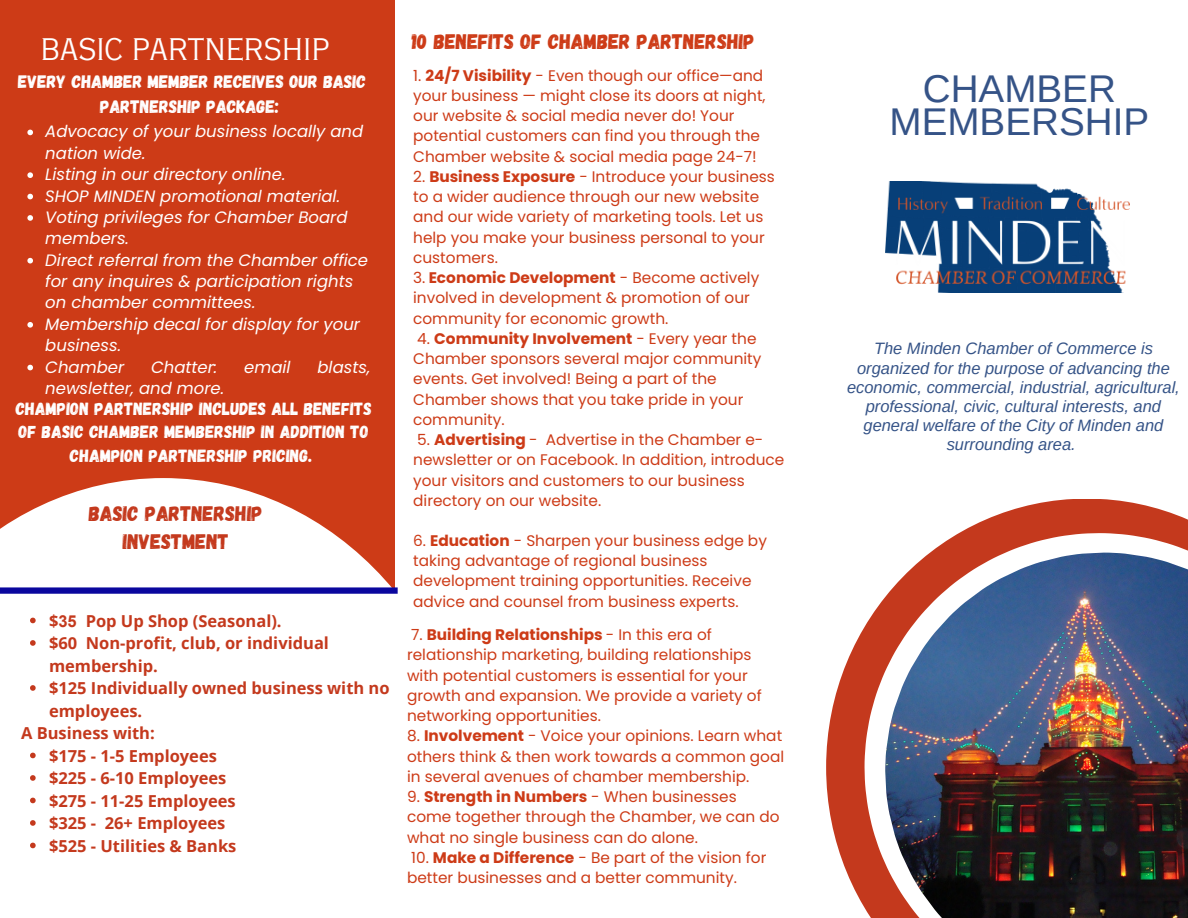
<style>
.page{position:relative;width:1188px;height:918px;background:#fff}
.page>*{position:absolute;margin:0;border:0;box-sizing:border-box;transform-origin:0 0}
.t1{font:38.7px/32.7px "Arimo";color:#355387;text-align:center}
.t2{font:29.7px "Copperplate Gothic LT Pro 29 AB";color:#fff}
.t3{font:21px "Gagalin";color:#cd3b17}
.t4{font:21px/28.2px "Gagalin";color:#c4391d;text-align:center}
.t5{font:18px/24.8px "Gagalin";color:#fff;text-align:center}
.t6{font:17.55px/23.7px "Gagalin";letter-spacing:.005em;color:#fff;text-align:center}
.t7{font:italic 16.5px/21.3px "Poppins";color:#fff}
.t8{font:700 16.5px/22.5px "Open Sans";color:#c4391d}
.t9{font:italic 16.5px/19.2px "Arimo";color:#355387;text-align:center}
.t10{font:15.3px/20.2px "Poppins";color:#cd3b17}
.s1{font-family:"Arial"}
.s2{font-weight:700}
</style>
<div class="page">
<div style="left:0;top:0;width:395px;height:887px;background:#cd3b17"></div>
<svg style="left:826px;top:499px;width:362px;height:410px"></svg>
<svg style="left:865px;top:533px;width:323px;height:385px"></svg>
<img style="left:885px;top:553px;width:303px;height:365px">
<div style="left:0;top:478px;width:395px;height:409px;background:#fff"></div>
<div style="left:0;top:587px;width:398px;height:7px;background:#0a079e"></div>
<img style="left:885px;top:181px;width:244px;height:112px">
<svg style="left:27px;top:130px;width:6px;height:5px"></svg>
<svg style="left:27px;top:172px;width:6px;height:6px"></svg>
<svg style="left:27px;top:194px;width:6px;height:5px"></svg>
<svg style="left:27px;top:215px;width:6px;height:6px"></svg>
<svg style="left:27px;top:258px;width:6px;height:5px"></svg>
<svg style="left:27px;top:322px;width:6px;height:6px"></svg>
<svg style="left:27px;top:365px;width:6px;height:5px"></svg>
<svg style="left:30px;top:618px;width:6px;height:5px"></svg>
<svg style="left:30px;top:640px;width:6px;height:6px"></svg>
<svg style="left:30px;top:685px;width:6px;height:6px"></svg>
<svg style="left:30px;top:753px;width:6px;height:5px"></svg>
<svg style="left:30px;top:775px;width:6px;height:6px"></svg>
<svg style="left:30px;top:798px;width:6px;height:5px"></svg>
<svg style="left:30px;top:820px;width:6px;height:6px"></svg>
<svg style="left:30px;top:843px;width:6px;height:5px"></svg>
<p class="t2" style="left:40px;top:39px;width:291px">BASIC PARTNERSHIP</p>
<p class="t5" style="left:18px;top:69px;width:349px">EVERY CHAMBER MEMBER RECEIVES OUR BASIC<br>PARTNERSHIP PACKAGE:</p>
<p class="t7" style="left:45px;top:121px;width:320px">Advocacy of your business locally and nation wide.</p>
<p class="t7" style="left:45px;top:164px;width:242px">Listing in our directory online.</p>
<p class="t7" style="left:45px;top:185px;width:296px">SHOP MINDEN promotional material.</p>
<p class="t7" style="left:45px;top:207px;width:304px">Voting privileges for Chamber Board members.</p>
<p class="t7" style="left:45px;top:249px;width:324px">Direct referral from the Chamber office for any inquires &amp; participation rights on chamber committees.</p>
<p class="t7" style="left:45px;top:313px;width:316px">Membership decal for display for your business.</p>
<p class="t7" style="left:45px;top:356px;width:80px">Chamber</p>
<p class="t7" style="left:151px;top:356px;width:68px">Chatter:</p>
<p class="t7" style="left:244px;top:356px;width:48px">email</p>
<p class="t7" style="left:317px;top:356px;width:54px">blasts,</p>
<p class="t7" style="left:45px;top:378px;width:180px">newsletter, and more.</p>
<p class="t6" style="left:16px;top:396px;width:358px">CHAMPION PARTNERSHIP INCLUDES ALL BENEFITS<br>OF BASIC CHAMBER MEMBERSHIP IN ADDITION TO<br>CHAMPION PARTNERSHIP PRICING.</p>
<p class="t4" style="left:89px;top:498px;width:175px">BASIC PARTNERSHIP<br>INVESTMENT</p>
<p class="t8" style="left:49px;top:609px;width:342px">$<span class="s1">35</span> Pop Up Shop (Seasonal).<br>$60 Non-profit, club, or individual membership.<br>$125 Individually owned business with no employees.</p>
<p class="t8" style="left:49px;top:744px;width:169px">$175 - 1-5 Employees</p>
<p class="t8" style="left:49px;top:766px;width:179px">$225 - 6-10 Employees</p>
<p class="t8" style="left:49px;top:789px;width:188px">$275 - 11-25 Employees</p>
<p class="t8" style="left:49px;top:811px;width:178px">$325 - 26+ Employees</p>
<p class="t8" style="left:49px;top:834px;width:189px">$525 - Utilities &amp; Banks</p>
<p class="t8" style="left:21px;top:721px;width:135px">A Business with:</p>
<p class="t3" style="left:412px;top:28px;width:344px">10 BENEFITS OF CHAMBER PARTNERSHIP</p>
<p class="t10" style="left:413px;top:65px;width:354px">1. <span class="s2">24/7 Visibility</span> - Even though our office—and your business — might close its doors at night,</p>
<p class="t10" style="left:413px;top:106px;width:348px">our website &amp; social media never do! Your potential customers can find you through the<br>Chamber website &amp; social media page 24-7!</p>
<p class="t10" style="left:413px;top:166px;width:363px">2. <span class="s2">Business Exposure</span> - Introduce your business</p>
<p class="t10" style="left:413px;top:187px;width:353px">to a wider audience through our new website and our wide variety of marketing tools. Let us help you make your business personal to your customers.</p>
<p class="t10" style="left:413px;top:268px;width:348px">3. <span class="s2">Economic Development</span> - Become actively involved in development &amp; promotion of our community for economic growth.</p>
<p class="t10" style="left:413px;top:328px;width:350px">4. <span class="s2">Community Involvement</span> - Every year the Chamber sponsors several major community events. Get involved! Being a part of the Chamber shows that you take pride in your community.</p>
<p class="t10" style="left:413px;top:430px;width:373px">5. <span class="s2">Advertising</span> - Advertise in the Chamber e&shy;newsletter or on Facebook. In addition, introduce your visitors and customers to our business directory on our website.</p>
<p class="t10" style="left:413px;top:530px;width:355px">6. <span class="s2">Education</span> - Sharpen your business edge by taking advantage of regional business development training opportunities. Receive advice and counsel from business experts.</p>
<p class="t10" style="left:407px;top:625px;width:346px">7. <span class="s2">Building Relationships</span> - In this era of relationship marketing, building relationships</p>
<p class="t10" style="left:407px;top:665px;width:356px">with potential customers is essential for your growth and expansion. We provide a variety of networking opportunities.</p>
<p class="t10" style="left:407px;top:726px;width:379px">8. <span class="s2">Involvement</span> - Voice your opinions. Learn what others think &amp; then work towards a common goal in several avenues of chamber membership.</p>
<p class="t10" style="left:407px;top:787px;width:374px">9. <span class="s2">Strength in Numbers</span> - When businesses come together through the Chamber, we can do what no single business can do alone.</p>
<p class="t10" style="left:407px;top:847px;width:361px">10. <span class="s2">Make a Difference</span> - Be part of the vision for better businesses and a better community.</p>
<p class="t1" style="left:890px;top:72px;width:261px">CHAMBER<br>MEMBERSHIP</p>
<p class="t9" style="left:847px;top:339px;width:334px">The Minden Chamber of Commerce is organized for the purpose of advancing the economic, commercial, industrial, agricultural, professional, civic, cultural interests, and general welfare of the City of Minden and surrounding area.</p>
</div>
